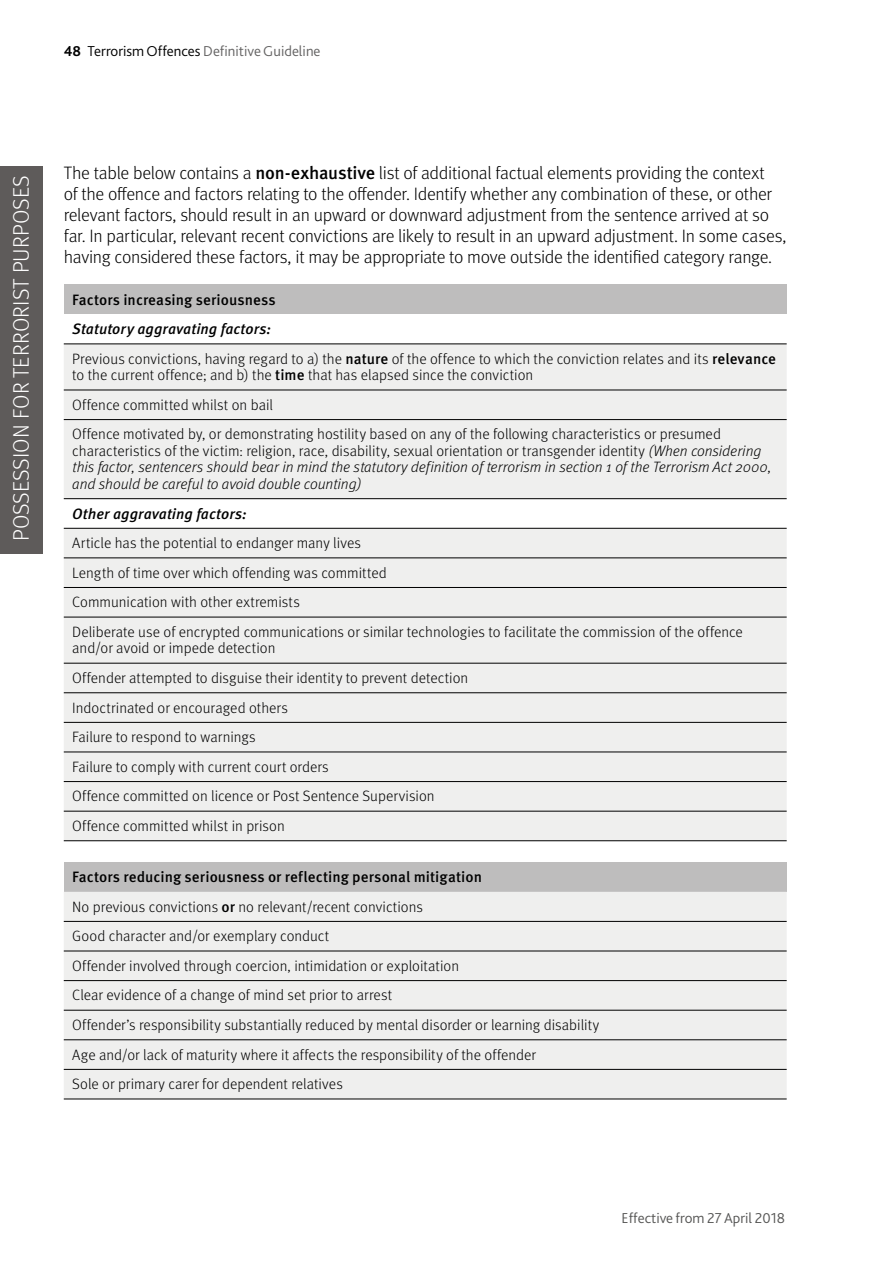
<style>
.page{position:relative;width:893px;height:1263px;background:#fff}
.page>*{position:absolute;margin:0;border:0;box-sizing:border-box;transform-origin:0 0}
.t1{font:300 22.5px "Meta OT";letter-spacing:.01em;color:#fff}
.BODY{font:300 18px/21px "Meta OT";letter-spacing:-.015em;color:#000}
.table_text{font:300 15px/16.5px "Meta OT";color:#000}
.table_text-2{font:500 15px "Meta OT";letter-spacing:.005em;color:#000}
.table_text-3{font:italic 500 15px "Meta OT";letter-spacing:.005em;color:#000}
.t2{font:300 15px "Bliss 2";color:#646363}
.t3{font:300 15px "Bliss 2";color:#575756}
.s1{font-weight:700;color:#000}
.s2{color:#000}
.s3{font-weight:500}
.s4{font-style:italic}
</style>
<div class="page">
<div style="left:0;top:166px;width:43px;height:388px;background:#5e5b5a"></div>
<div style="left:64px;top:285px;width:723px;height:29px;background:#bebdbd"></div>
<svg style="left:64px;top:343px;width:723px;height:1px"></svg>
<svg style="left:64px;top:345px;width:723px;height:495px;background:#eeeeed"></svg>
<hr style="left:64px;top:344px;width:723px;height:1px;background:#000">
<hr style="left:64px;top:390px;width:723px;height:1px;background:#000">
<hr style="left:64px;top:419px;width:723px;height:1px;background:#000">
<hr style="left:64px;top:498px;width:723px;height:1px;background:#000">
<hr style="left:64px;top:528px;width:723px;height:1px;background:#000">
<hr style="left:64px;top:558px;width:723px;height:1px;background:#000">
<hr style="left:64px;top:587px;width:723px;height:1px;background:#000">
<hr style="left:64px;top:617px;width:723px;height:1px;background:#000">
<hr style="left:64px;top:663px;width:723px;height:1px;background:#000">
<hr style="left:64px;top:692px;width:723px;height:1px;background:#000">
<hr style="left:64px;top:722px;width:723px;height:1px;background:#000">
<hr style="left:64px;top:752px;width:723px;height:1px;background:#000">
<hr style="left:64px;top:781px;width:723px;height:1px;background:#000">
<hr style="left:64px;top:811px;width:723px;height:1px;background:#000">
<hr style="left:64px;top:840px;width:723px;height:1px;background:#000">
<div style="left:64px;top:862px;width:723px;height:30px;background:#bebdbd"></div>
<div style="left:64px;top:892px;width:723px;height:207px;background:#efefee"></div>
<hr style="left:64px;top:921px;width:723px;height:1px;background:#000">
<hr style="left:64px;top:951px;width:723px;height:1px;background:#000">
<hr style="left:64px;top:980px;width:723px;height:1px;background:#000">
<hr style="left:64px;top:1010px;width:723px;height:1px;background:#000">
<hr style="left:64px;top:1039px;width:723px;height:1px;background:#000">
<hr style="left:64px;top:1069px;width:723px;height:1px;background:#000">
<hr style="left:64px;top:1099px;width:723px;height:1px;background:#000">
<p class="t2" style="left:64px;top:42px;width:258px"><span class="s1">48</span> <span class="s2">Terrorism Offences</span> Definitive Guideline</p>
<h1 class="t1" style="left:8px;top:541px;width:367px;rotate:-90deg">POSSESSION FOR TERRORIST PURPOSES</h1>
<p class="BODY" style="left:64px;top:163px;width:724px">The table below contains a <span class="s3">non-exhaustive</span> list of additional factual elements providing the context<br>of the offence and factors relating to the offender. Identify whether any combination of these, or other relevant factors, should result in an upward or downward adjustment from the sentence arrived at so far. In particular, relevant recent convictions are likely to result in an upward adjustment. In some cases, having considered these factors, it may be appropriate to move outside the identified category range.</p>
<p class="table_text-2" style="left:72px;top:291px;width:205px">Factors increasing seriousness</p>
<p class="table_text-3" style="left:72px;top:320px;width:200px">Statutory aggravating factors:</p>
<p class="table_text" style="left:72px;top:351px;width:705px">Previous convictions, having regard to a) the <span class="s3">nature</span> of the offence to which the conviction relates and its <span class="s3">relevance </span>to the current offence; and b) the <span class="s3">time</span> that has elapsed since the conviction</p>
<p class="table_text" style="left:72px;top:397px;width:202px">Offence committed whilst on bail</p>
<p class="table_text" style="left:72px;top:426px;width:701px">Offence motivated by, or demonstrating hostility based on any of the following characteristics or presumed characteristics of the victim: religion, race, disability, sexual orientation or transgender identity <span class="s4">(When considering this factor, sentencers should bear in mind the statutory definition of terrorism in section 1 of the Terrorism Act 2000, and should be careful to avoid double counting)</span></p>
<p class="table_text-3" style="left:72px;top:504px;width:176px">Other aggravating factors:</p>
<p class="table_text" style="left:72px;top:535px;width:290px">Article has the potential to endanger many lives</p>
<p class="table_text" style="left:72px;top:564px;width:316px">Length of time over which offending was committed</p>
<p class="table_text" style="left:72px;top:594px;width:229px">Communication with other extremists</p>
<p class="table_text" style="left:72px;top:624px;width:672px">Deliberate use of encrypted communications or similar technologies to facilitate the commission of the offence and/or avoid or impede detection</p>
<p class="table_text" style="left:72px;top:670px;width:397px">Offender attempted to disguise their identity to prevent detection</p>
<p class="table_text" style="left:72px;top:699px;width:217px">Indoctrinated or encouraged others</p>
<p class="table_text" style="left:72px;top:729px;width:185px">Failure to respond to warnings</p>
<p class="table_text" style="left:72px;top:759px;width:258px">Failure to comply with current court orders</p>
<p class="table_text" style="left:72px;top:788px;width:364px">Offence committed on licence or Post Sentence Supervision</p>
<p class="table_text" style="left:72px;top:818px;width:214px">Offence committed whilst in prison</p>
<p class="table_text-2" style="left:72px;top:868px;width:411px">Factors reducing seriousness or reflecting personal mitigation</p>
<p class="table_text" style="left:72px;top:898px;width:352px">No previous convictions <span class="s3">or</span> no relevant/recent convictions</p>
<p class="table_text" style="left:72px;top:928px;width:258px">Good character and/or exemplary conduct</p>
<p class="table_text" style="left:72px;top:958px;width:388px">Offender involved through coercion, intimidation or exploitation</p>
<p class="table_text" style="left:72px;top:987px;width:321px">Clear evidence of a change of mind set prior to arrest</p>
<p class="table_text" style="left:72px;top:1017px;width:528px">Offender’s responsibility substantially reduced by mental disorder or learning disability</p>
<p class="table_text" style="left:72px;top:1046px;width:465px">Age and/or lack of maturity where it affects the responsibility of the offender</p>
<p class="table_text" style="left:72px;top:1076px;width:272px">Sole or primary carer for dependent relatives</p>
<p class="t3" style="left:622px;top:1208px;width:165px">Effective from 27 April 2018</p>
</div>
